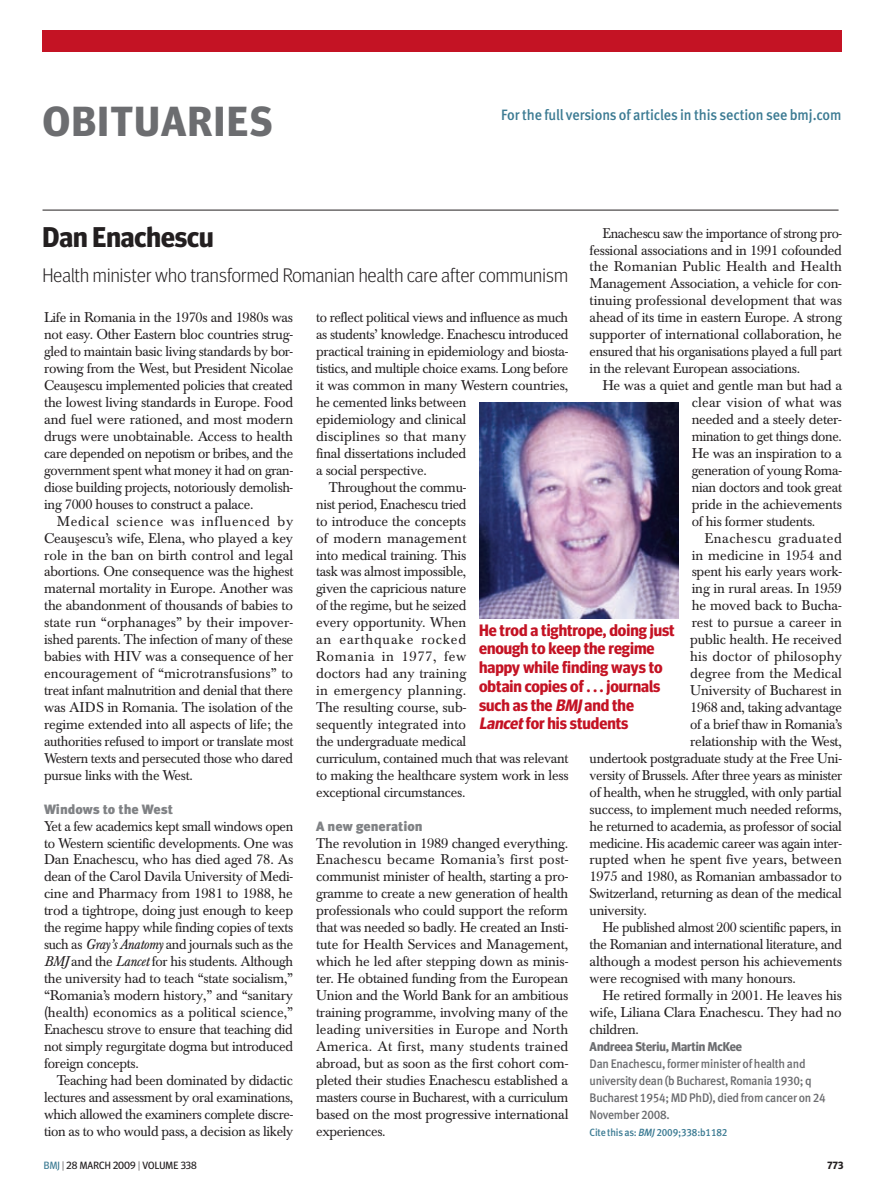
<style>
.page{position:relative;width:893px;height:1191px;background:#fff}
.page>*{position:absolute;margin:0;border:0;box-sizing:border-box;transform-origin:0 0}
.t1{font:700 42px "Meta Headline OT";letter-spacing:.04em;color:#6c6d70}
.main_obit_head{font:700 28.5px "Meta Headline OT";color:#231f20}
.obit_intro{font:300 19.5px "Meta Headline OT";letter-spacing:.01em;color:#231f20}
.quote{font:700 16.5px/18.8px "Meta Headline OT";color:#c41324}
.t2{font:15px "Meta Medium LF";letter-spacing:-.005em;color:#3c7b93;scale:.95 1}
.body_3_col_indent{font:13.95px/17px "Baskerville BE";letter-spacing:-.02em;color:#231f20;text-align:justify}
.body_3_col{font:13.95px/17px "Baskerville BE";letter-spacing:-.02em;color:#231f20;text-align:justify}
.body_3_col_indent-2{font:13.95px/17px "Baskerville BE";letter-spacing:-.02em;color:#231f20;text-align:justify;scale:.96 1}
.body_3_col_indent-3{font:13.95px "Baskerville BE";color:#231f20}
.body_3_col_indent-4{font:13.95px "Baskerville BE";letter-spacing:.005em;color:#231f20}
.body_3_col_indent-5{font:13.95px "Baskerville BE";letter-spacing:.01em;color:#231f20}
.body_3_col_indent-6{font:13.95px "Baskerville BE";letter-spacing:.035em;color:#231f20}
.crosshead{font:13.5px "Meta Black LF";color:#808285}
.author_biog{font:700 12.75px "Meta Headline OT";color:#6c6d70}
.obit_biog{font:12.45px/17px "Meta Medium LF";letter-spacing:-.02em;color:#6c6d70;scale:.95 1}
.Citeline{font:10.5px "Meta Medium LF";letter-spacing:-.015em;color:#3c7b93;scale:.95 1}
.t3{font:10.5px "Meta Headline OT";letter-spacing:.01em;color:#231f20}
.t4{font:700 10.5px "Meta Headline OT";color:#231f20}
.s1{font-style:italic}
.s2{font-family:"Times"}
.s3{color:#3c7b93}
.s4{font-weight:300}
</style>
<div class="page">
<hr style="left:43px;top:210px;width:795px;height:1px;background:#231f20">
<div style="left:43px;top:30px;width:799px;height:21px;background:#c41324"></div>
<img style="left:479px;top:403px;width:200px;height:215px">
<p class="t1" style="left:43px;top:96px;width:231px">OBITUARIES</p>
<p class="t2" style="left:501px;top:106px;width:360px">For the full versions of articles in this section see bmj.com</p>
<p class="main_obit_head" style="left:43px;top:219px;width:173px">Dan Enachescu</p>
<p class="obit_intro" style="left:43px;top:263px;width:527px">Health minister who transformed Romanian health care after communism</p>
<p class="body_3_col_indent-2" style="left:590px;top:225px;width:265px;text-indent:13px">Enachescu saw the importance of strong pro&shy;fessional associations and in 1991 cofounded the Romanian Public Health and Health Management Association, a vehicle for con&shy;tinuing professional development that was ahead of its time in eastern Europe. A strong supporter of international collaboration, he ensured that his organisations played a full part in the relevant European associations.</p>
<p class="body_3_col_indent" style="left:692px;top:377px;width:152px;text-indent:-89px">He was a quiet and gentle man but had a clear vision of what was needed and a steely deter&shy;mination to get things done.<br>He was an inspiration to a generation of young Roma&shy;nian doctors and took great pride in the achievements of his former students.</p>
<p class="body_3_col_indent-6" style="left:704px;top:530px;width:139px">Enachescu graduated</p>
<p class="body_3_col_indent-4" style="left:692px;top:546px;width:152px">in medicine in 1954 and</p>
<p class="body_3_col_indent" style="left:692px;top:563px;width:152px">spent his early years work-</p>
<p class="body_3_col_indent" style="left:692px;top:580px;width:152px">ing in rural areas. In 1959</p>
<p class="body_3_col_indent" style="left:692px;top:597px;width:152px">he moved back to Bucha-</p>
<p class="body_3_col_indent-3" style="left:692px;top:614px;width:152px">rest to pursue a career in</p>
<p class="body_3_col_indent" style="left:690px;top:631px;width:153px">public health. He received</p>
<p class="body_3_col_indent-5" style="left:690px;top:648px;width:153px">his doctor of philosophy</p>
<p class="body_3_col_indent-4" style="left:690px;top:665px;width:153px">degree from the Medical</p>
<p class="body_3_col_indent" style="left:690px;top:682px;width:153px">University of Bucharest in</p>
<p class="body_3_col_indent" style="left:690px;top:699px;width:153px">1968 and, taking advantage</p>
<p class="body_3_col_indent" style="left:690px;top:716px;width:153px">of a brief thaw in Romania’s</p>
<p class="body_3_col_indent" style="left:690px;top:733px;width:153px">relationship with the West,</p>
<p class="body_3_col_indent" style="left:590px;top:750px;width:254px">undertook postgraduate study at the Free Uni-</p>
<p class="body_3_col_indent-2" style="left:590px;top:767px;width:265px">versity of Brussels. After three years as minister</p>
<p class="body_3_col_indent" style="left:590px;top:784px;width:254px">of health, when he struggled, with only partial</p>
<p class="body_3_col_indent" style="left:590px;top:800px;width:254px">success, to implement much needed reforms,</p>
<p class="body_3_col_indent" style="left:590px;top:817px;width:254px">he returned to academia, as professor of social</p>
<p class="body_3_col_indent-2" style="left:590px;top:834px;width:264px">medicine. His academic career was again inter-</p>
<p class="body_3_col_indent-3" style="left:590px;top:851px;width:254px">rupted when he spent five years, between</p>
<p class="body_3_col_indent" style="left:590px;top:868px;width:254px">1975 and 1980, as Romanian ambassador to</p>
<p class="body_3_col_indent" style="left:590px;top:885px;width:254px">Switzerland, returning as dean of the medical</p>
<p class="body_3_col_indent" style="left:590px;top:902px;width:59px">university.</p>
<p class="body_3_col_indent-2" style="left:590px;top:919px;width:264px;text-indent:13px">He published almost 200 scientific papers, in the Romanian and international literature, and although a modest person his achievements were recognised with many honours.</p>
<p class="body_3_col_indent" style="left:590px;top:987px;width:254px;text-indent:13px">He retired formally in 2001. He leaves his wife, Liliana Clara Enachescu. They had no children.</p>
<p class="author_biog" style="left:590px;top:1038px;width:154px">Andreea Steriu, Martin McKee</p>
<p class="obit_biog" style="left:590px;top:1054px;width:250px">Dan Enachescu, former minister of health and university dean (b Bucharest, Romania 1930; q Bucharest 1954; MD PhD), died from cancer on 24<br>November 2008.</p>
<p class="Citeline" style="left:590px;top:1125px;width:147px">Cite this as: <span class="s1">BMJ</span> 2009;338:b1182</p>
<p class="body_3_col" style="left:44px;top:309px;width:251px">Life in Romania in the 1970s and 1980s was not easy. Other Eastern bloc countries strug&shy;gled to maintain basic living standards by bor&shy;rowing from the West, but President Nicolae Ceau<span class="s2">ş</span>escu implemented policies that created the lowest living standards in Europe. Food and fuel were rationed, and most modern drugs were unobtainable. Access to health care depended on nepotism or bribes, and the government spent what money it had on gran&shy;diose building projects, notoriously demolish&shy;ing 7000 houses to construct a palace.</p>
<p class="body_3_col_indent" style="left:44px;top:513px;width:251px;text-indent:13px">Medical science was influenced by Ceau<span class="s2">ş</span>escu’s wife, Elena, who played a key role in the ban on birth control and legal abortions. One consequence was the highest maternal mortality in Europe. Another was the abandonment of thousands of babies to state run “orphanages” by their impover&shy;ished parents. The infection of many of these babies with HIV was a consequence of her encouragement of “microtransfusions” to treat infant malnutrition and denial that there was AIDS in Romania. The isolation of the regime extended into all aspects of life; the authorities refused to import or translate most Western texts and persecuted those who dared pursue links with the West.</p>
<p class="crosshead" style="left:44px;top:800px;width:130px">Windows to the West</p>
<p class="body_3_col" style="left:44px;top:817px;width:251px">Yet a few academics kept small windows open to Western scientific developments. One was Dan Enachescu, who has died aged 78. As dean of the Carol Davila University of Medi&shy;cine and Pharmacy from 1981 to 1988, he trod a tightrope, doing just enough to keep the regime happy while finding copies of texts such as <span class="s1">Gray’s Anatomy</span> and journals such as the <span class="s1">BMJ</span> and the <span class="s1">Lancet</span> for his students. Although the university had to teach “state socialism,” “Romania’s modern history,” and “sanitary (health) economics as a political science,” Enachescu strove to ensure that teaching did not simply regurgitate dogma but introduced foreign concepts.</p>
<p class="body_3_col_indent" style="left:44px;top:1071px;width:251px;text-indent:13px">Teaching had been dominated by didactic lectures and assessment by oral examinations, which allowed the examiners complete discre&shy;tion as to who would pass, a decision as likely</p>
<p class="body_3_col_indent" style="left:316px;top:309px;width:254px;text-align:left">to reflect political views and influence as much as students’ knowledge. Enachescu introduced practical training in epidemiology and biosta&shy;tistics, and multiple choice exams. Long before it was common in many Western countries, he cemented links between<br>epidemiology and clinical<br>disciplines so that many<br>final dissertations included<br>a social perspective.</p>
<p class="body_3_col_indent" style="left:316px;top:479px;width:254px;text-align:left;text-indent:13px">Throughout the commu-<br>nist period, Enachescu tried<br>to introduce the concepts<br>of modern management<br>into medical training. This<br>task was almost impossible,<br>given the capricious nature<br>of the regime, but he seized<br>every opportunity. When<br>an earthquake rocked<br>Romania in 1977, few<br>doctors had any training<br>in emergency planning.<br>The resulting course, sub-<br>sequently integrated into<br>the undergraduate medical<br>curriculum, contained much that was relevant to making the healthcare system work in less exceptional circumstances.</p>
<p class="crosshead" style="left:316px;top:817px;width:108px">A new generation</p>
<p class="body_3_col" style="left:316px;top:834px;width:254px">The revolution in 1989 changed everything.<br>Enachescu became Romania’s first post&shy;communist minister of health, starting a pro&shy;gramme to create a new generation of health professionals who could support the reform that was needed so badly. He created an Insti&shy;tute for Health Services and Management, which he led after stepping down as minis&shy;ter. He obtained funding from the European Union and the World Bank for an ambitious training programme, involving many of the leading universities in Europe and North America. At first, many students trained abroad, but as soon as the first cohort com&shy;pleted their studies Enachescu established a masters course in Bucharest, with a curriculum based on the most progressive international experiences.</p>
<p class="quote" style="left:479px;top:620px;width:197px">He trod a tightrope, doing just enough to keep the regime happy while finding ways to obtain copies of . . . journals such as the <span class="s1">BMJ</span> and the<br><span class="s1">Lancet</span>for his students</p>
<p class="t3" style="left:44px;top:1159px;width:154px"><span class="s3">BMJ</span> <span class="s4">|</span> 28 MARCH 2009 <span class="s4">|</span> VOLUME 338</p>
<p class="t4" style="left:828px;top:1159px;width:17px">773</p>
</div>
